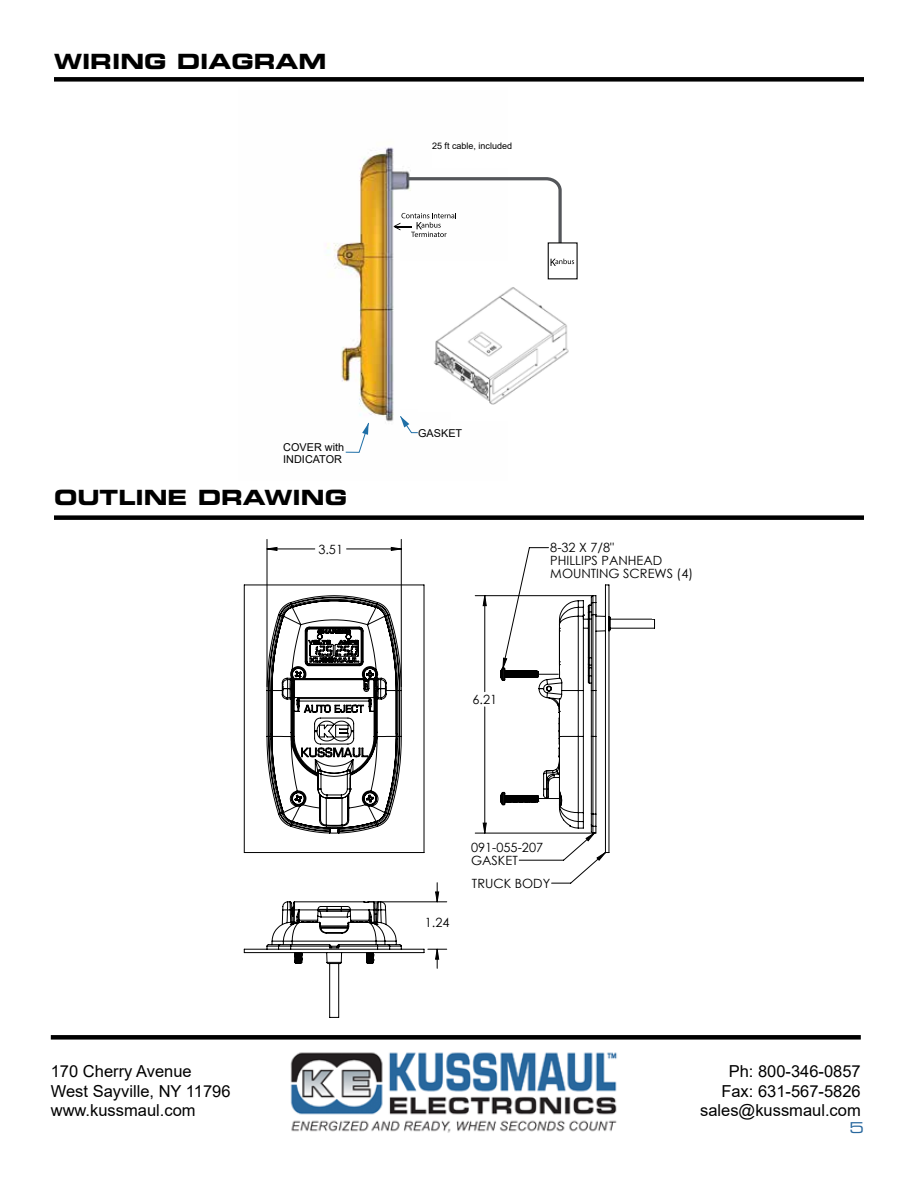
<style>
.page{position:relative;width:918px;height:1188px;background:#fff}
.page>*{position:absolute;margin:0;border:0;box-sizing:border-box;transform-origin:0 0}
.t1{font:21px "Eurostile LT Std Bold Ex 2";color:#000}
.t2{font:16.5px/19.8px "Arial";color:#000}
.t3{font:15px "Eurostile LT Std Ex 2";color:#29689e}
.t4{font:12.75px/12.6px "Century Gothic";color:#000}
.t5{font:10.8px/12.1px "Arial";color:#010101}
.t6{font:9px "Arial";color:#000}
</style>
<div class="page">
<div style="left:54px;top:77px;width:810px;height:5px;background:#000"></div>
<img style="left:327px;top:147px;width:91px;height:287px">
<svg style="left:345px;top:423px;width:24px;height:30px"></svg>
<svg style="left:394px;top:175px;width:181px;height:258px"></svg>
<div style="left:54px;top:515px;width:810px;height:5px;background:#000"></div>
<img style="left:290px;top:1052px;width:327px;height:81px">
<div style="left:51px;top:1035px;width:810px;height:5px;background:#000"></div>
<hr style="left:267px;top:539px;width:1px;height:148px;background:#000">
<hr style="left:401px;top:539px;width:1px;height:148px;background:#000">
<hr style="left:475px;top:833px;width:117px;height:1px;background:#000">
<hr style="left:475px;top:595px;width:117px;height:1px;background:#000">
<svg style="left:267px;top:547px;width:219px;height:403px"></svg>
<svg style="left:244px;top:585px;width:180px;height:268px"></svg>
<svg style="left:500px;top:585px;width:155px;height:276px"></svg>
<svg style="left:244px;top:883px;width:203px;height:135px"></svg>
<div style="left:400px;top:261px;width:136px;height:148px;background:#fff"></div>
<div style="left:452px;top:298px;width:134px;height:122px;background:#fff"></div>
<img style="left:433px;top:284px;width:140px;height:121px">
<div style="left:652px;top:590px;width:109px;height:28px;background:#fff"></div>
<p class="t1" style="left:54px;top:47px;width:274px">WIRING DIAGRAM</p>
<p class="t6" style="left:432px;top:139px;width:82px">25 ft cable, included</p>
<p class="t5" style="left:283px;top:441px;width:62px">COVER with<br>INDICATOR</p>
<p class="t1" style="left:54px;top:483px;width:294px">OUTLINE DRAWING</p>
<p class="t4" style="left:318px;top:543px;width:26px">3.51</p>
<p class="t5" style="left:418px;top:427px;width:46px">GASKET</p>
<p class="t4" style="left:472px;top:693px;width:26px">6.21</p>
<p class="t4" style="left:550px;top:541px;width:144px">8-32 X 7/8"<br>PHILLIPS PANHEAD<br>MOUNTING SCREWS (4)</p>
<p class="t4" style="left:425px;top:916px;width:26px">1.24</p>
<p class="t4" style="left:471px;top:841px;width:74px">091-055-207<br>GASKET</p>
<p class="t4" style="left:472px;top:877px;width:80px">TRUCK BODY</p>
<p class="t2" style="left:51px;top:1061px;width:181px">170 Cherry Avenue<br>West Sayville, NY 11796 www.kussmaul.com</p>
<p class="t2" style="left:700px;top:1061px;width:162px;text-align:right">Ph: 800-346-0857<br>Fax: 631-567-5826 sales@kussmaul.com</p>
<p class="t3" style="left:850px;top:1118px;width:16px">5</p>
</div>
